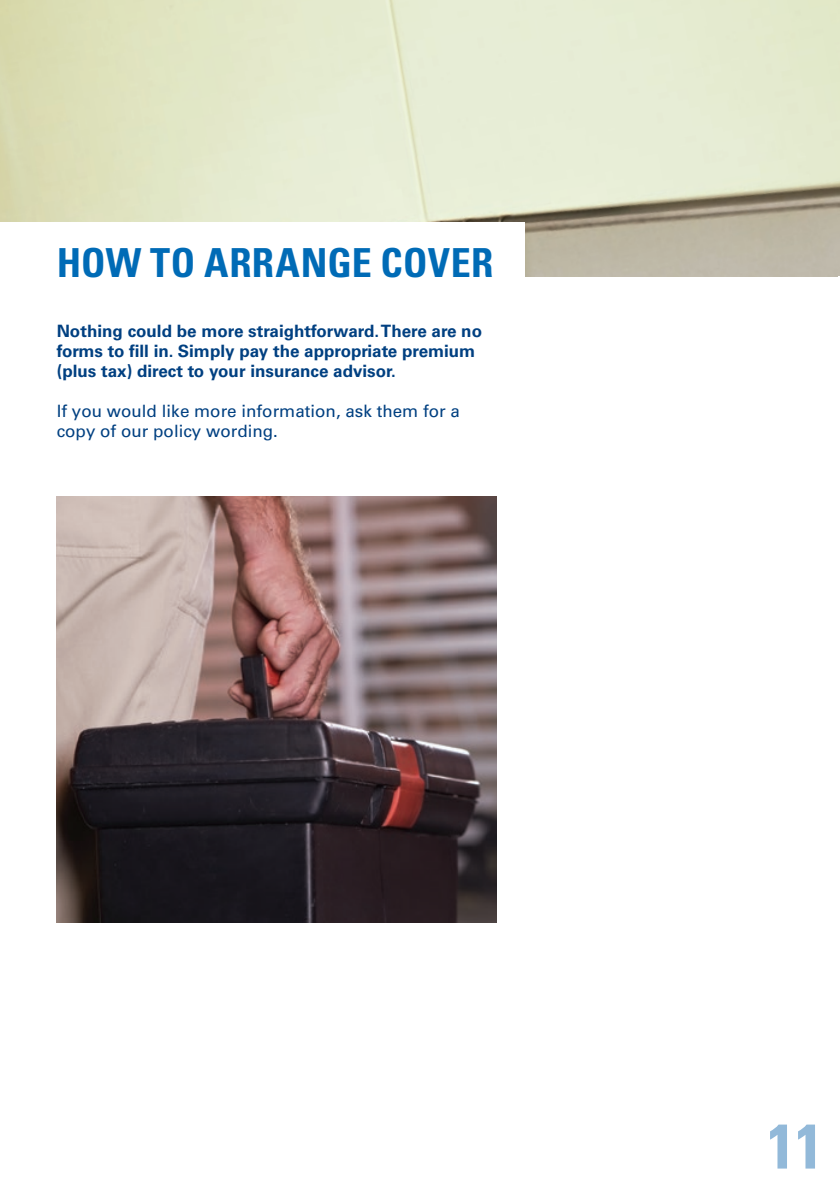
<style>
.page{position:relative;width:840px;height:1191px;background:#fff}
.page>*{position:absolute;margin:0;border:0;box-sizing:border-box;transform-origin:0 0}
.t1{font:700 condensed 63px "Univers LT Std";color:#92b9d9}
.HEADER_-_20_20_DAS_B{font:700 condensed 40px "Univers LT Std";letter-spacing:.005em;color:#006bb6}
.KFA5_BODY_BOLD_OPEN{font:700 17px/20px "Univers LT Std";color:#014081}
.KFA5_BODY_-_8_5_10_D{font:17px/20px "Univers LT Std";color:#014081}
</style>
<div class="page">
<img style="left:0;top:0;width:839px;height:277px">
<div style="left:0;top:223px;width:524px;height:74px;background:#fff"></div>
<img style="left:57px;top:497px;width:439px;height:425px">
<p class="HEADER_-_20_20_DAS_B" style="left:57px;top:238px;width:438px">HOW TO ARRANGE COVER</p>
<p class="KFA5_BODY_BOLD_OPEN" style="left:57px;top:321px;width:426px">Nothing could be more straightforward. There are no forms to fill in. Simply pay the appropriate premium (plus tax) direct to your insurance advisor.</p>
<p class="KFA5_BODY_-_8_5_10_D" style="left:57px;top:401px;width:404px">If you would like more information, ask them for a copy of our policy wording.</p>
<p class="t1" style="left:766px;top:1107px;width:57px">11</p>
</div>
